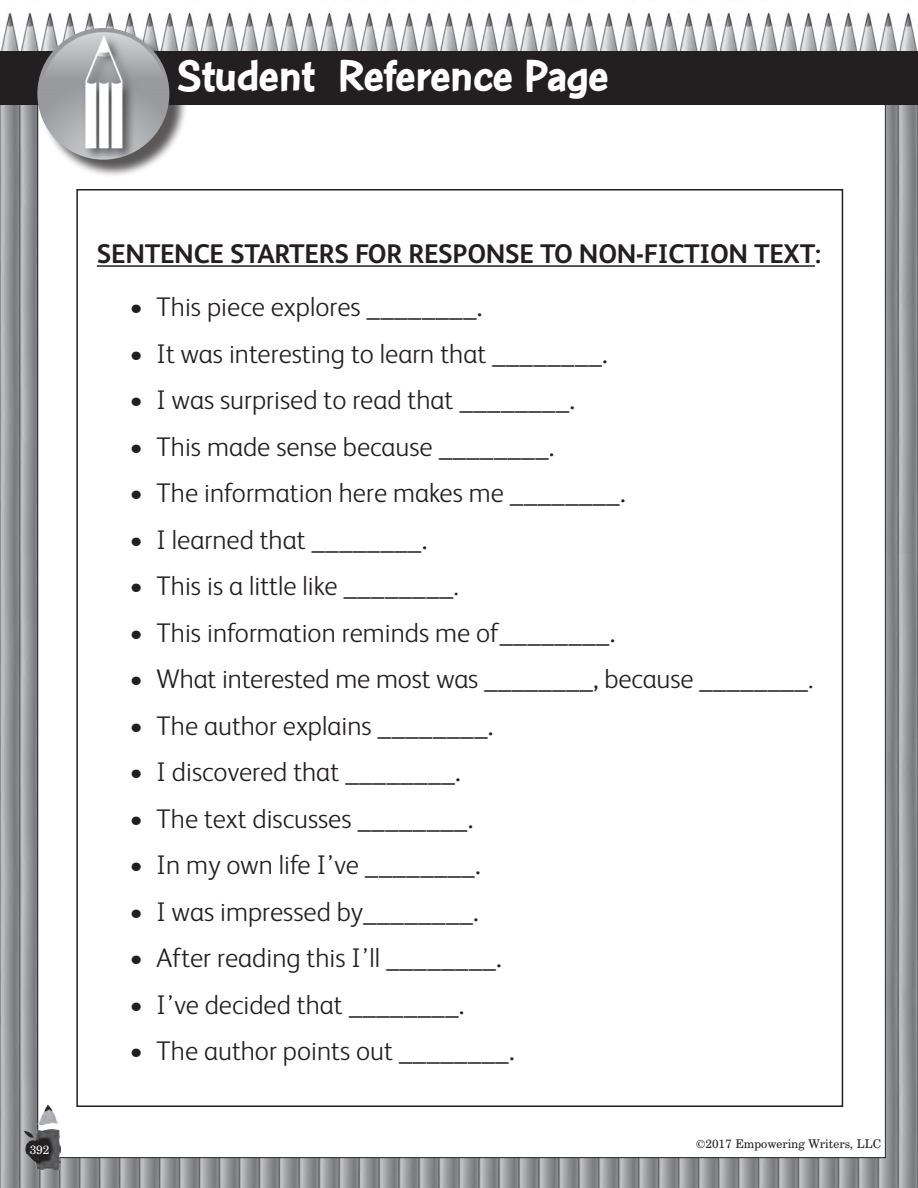
<style>
.page{position:relative;width:918px;height:1188px;background:#fff}
.page>*{position:absolute;margin:0;border:0;box-sizing:border-box;transform-origin:0 0}
.t1{font:700 48px "Con Brush";letter-spacing:-.02em;color:#fff}
.t2{font:300 27px "FS Albert";color:#231f20}
.t3{font:700 27px "FS Albert";letter-spacing:-.01em;color:#231f20}
.t4{font:12px "Century Schoolbook BT";color:#231f20}
.t5{font:12px "Century Schoolbook BT";color:#fff}
.s1{font-weight:400}
</style>
<div class="page">
<img style="left:0;top:12px;width:918px;height:1176px">
<div style="left:38px;top:68px;width:847px;height:1090px;background:#fff"></div>
<div style="left:0;top:51px;width:918px;height:54px;background:#231f20"></div>
<div style="left:40px;top:30px;width:148px;height:148px;background:#231f20;opacity:.75"></div>
<img style="left:37px;top:28px;width:132px;height:132px;border-radius:66px">
<img style="left:24px;top:1104px;width:37px;height:66px">
<hr style="left:97px;top:265px;width:718px;height:2px;background:#231f20">
<p class="t1" style="left:177px;top:46px;width:433px">Student Reference Page</p>
<p class="t3" style="left:97px;top:235px;width:726px">SENTENCE STARTERS FOR RESPONSE TO NON-FICTION TEXT:</p>
<p class="t2" style="left:130px;top:289px;width:354px">• This piece explores <span class="s1">________.</span></p>
<p class="t2" style="left:130px;top:336px;width:480px">• It was interesting to learn that <span class="s1">________.</span></p>
<p class="t2" style="left:130px;top:382px;width:447px">• I was surprised to read that <span class="s1">________.</span></p>
<p class="t2" style="left:130px;top:429px;width:426px">• This made sense because <span class="s1">________.</span></p>
<p class="t2" style="left:130px;top:475px;width:498px">• The information here makes me <span class="s1">________.</span></p>
<p class="t2" style="left:130px;top:522px;width:299px">• I learned that <span class="s1">________.</span></p>
<p class="t2" style="left:130px;top:568px;width:331px">• This is a little like <span class="s1">________</span>.</p>
<p class="t2" style="left:130px;top:615px;width:487px">• This information reminds me of<span class="s1">________.</span></p>
<p class="t2" style="left:130px;top:661px;width:685px">• What interested me most was <span class="s1">________,</span> because <span class="s1">________</span>.</p>
<p class="t2" style="left:130px;top:708px;width:365px">• The author explains <span class="s1">________.</span></p>
<p class="t2" style="left:130px;top:754px;width:333px">• I discovered that <span class="s1">________.</span></p>
<p class="t2" style="left:130px;top:801px;width:345px">• The text discusses <span class="s1">________.</span></p>
<p class="t2" style="left:130px;top:847px;width:352px">• In my own life I’ve <span class="s1">________.</span></p>
<p class="t2" style="left:130px;top:894px;width:351px">• I was impressed by<span class="s1">________.</span></p>
<p class="t2" style="left:130px;top:940px;width:374px">• After reading this I’ll <span class="s1">________.</span></p>
<p class="t2" style="left:130px;top:987px;width:336px">• I’ve decided that <span class="s1">________.</span></p>
<p class="t2" style="left:130px;top:1033px;width:386px">• The author points out <span class="s1">________.</span></p>
<p class="t5" style="left:30px;top:1142px;width:21px">392</p>
<p class="t4" style="left:696px;top:1136px;width:187px">©2017 Empowering Writers, LLC</p>
</div>
